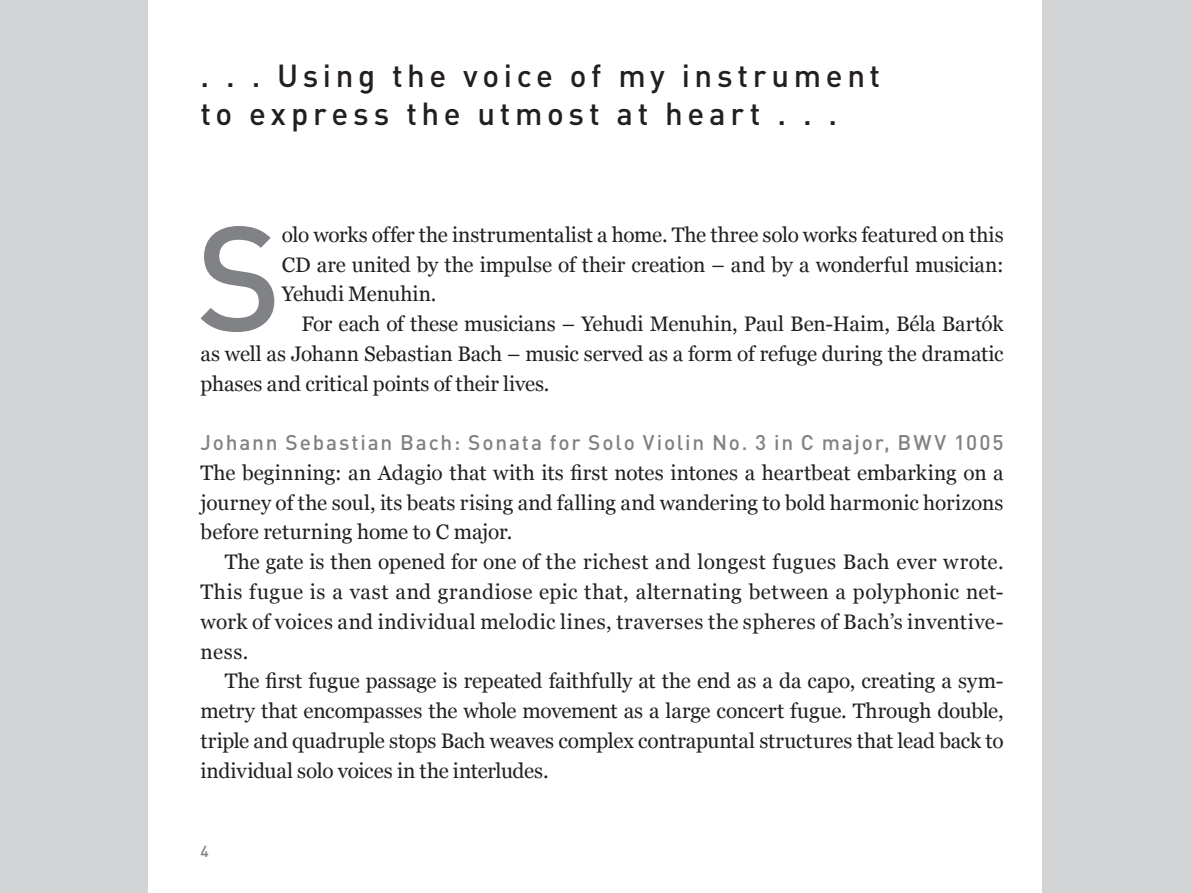
<style>
.page{position:relative;width:1191px;height:893px;background:#fff}
.page>*{position:absolute;margin:0;border:0;box-sizing:border-box;transform-origin:0 0}
.t1{font:500 146.4px "DINOT";color:#808285}
.t2{font:500 31.5px/37.8px "DINOT";letter-spacing:.145em;color:#231f20}
.t3{font:21px/29.7px "Georgia";color:#231f20;text-align:justify}
.t4{font:500 21px "DINOT";letter-spacing:.085em;color:#808285}
.t5{font:500 15.75px "DINOT";color:#808285}
</style>
<div class="page">
<div style="left:0;top:0;width:180px;height:893px;background:#d3d4d6"></div>
<div style="left:1022px;top:0;width:169px;height:893px;background:#d3d4d6"></div>
<div style="left:149px;top:0;width:893px;height:893px;background:#fff"></div>
<h2 class="t2" style="left:200px;top:56px;width:681px">. . . Using the voice of my instrument to express the utmost at heart . . .</h2>
<h1 class="t1" style="left:196px;top:185px;width:87px">S</h1>
<p class="t3" style="left:282px;top:220px;width:723px">olo works offer the instrumentalist a home. The three solo works featured on this CD are united by the impulse of their creation – and by a wonderful musician:<br>Yehudi Menuhin.</p>
<p class="t3" style="left:200px;top:309px;width:804px;text-indent:101px">For each of these musicians – Yehudi Menuhin, Paul Ben-Haim, Béla Bartók as well as Johann Sebastian Bach – music served as a form of refuge during the dramatic phases and critical points of their lives.</p>
<p class="t4" style="left:200px;top:429px;width:804px">Johann Sebastian Bach: Sonata for Solo Violin No. 3 in C major, BWV 1005</p>
<p class="t3" style="left:200px;top:458px;width:804px">The beginning: an Adagio that with its first notes intones a heartbeat embarking on a journey of the soul, its beats rising and falling and wandering to bold harmonic horizons before returning home to C major.</p>
<p class="t3" style="left:200px;top:548px;width:804px;text-indent:24px">The gate is then opened for one of the richest and longest fugues Bach ever wrote.<br>This fugue is a vast and grandiose epic that, alternating between a polyphonic net&shy;work of voices and individual melodic lines, traverses the spheres of Bach’s inventive&shy;ness.</p>
<p class="t3" style="left:200px;top:667px;width:804px;text-indent:24px">The first fugue passage is repeated faithfully at the end as a da capo, creating a sym&shy;metry that encompasses the whole movement as a large concert fugue. Through double, triple and quadruple stops Bach weaves complex contrapuntal structures that lead back to individual solo voices in the interludes.</p>
<p class="t5" style="left:200px;top:841px;width:10px">4</p>
</div>
